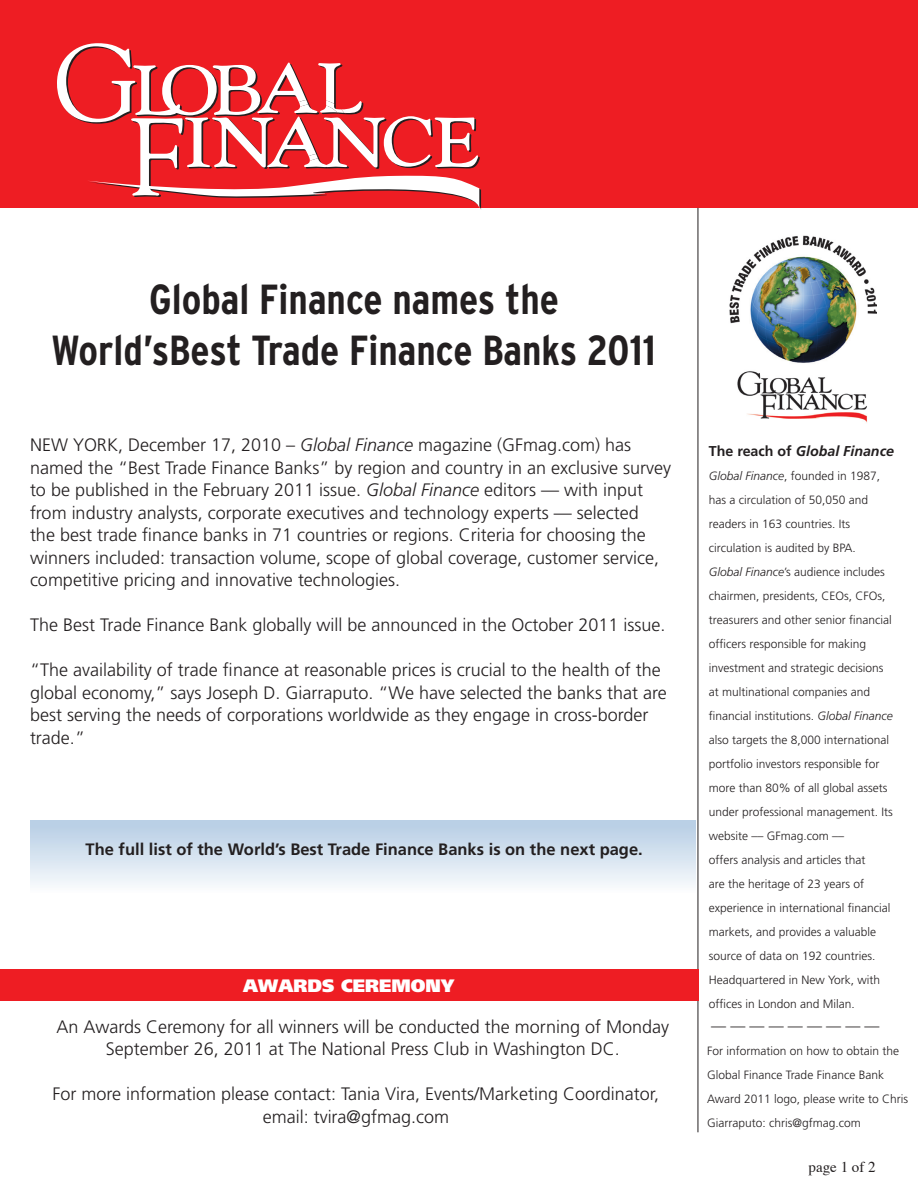
<style>
.page{position:relative;width:918px;height:1188px;background:#fff}
.page>*{position:absolute;margin:0;border:0;box-sizing:border-box;transform-origin:0 0}
.t1{font:700 condensed 42px/51px "Interstate";color:#231f20;text-align:center}
.t2{font:300 18px/22.5px "Frutiger";color:#231f20}
.t3{font:900 18px "Frutiger";color:#fff}
.t4{font:700 16.5px "Frutiger";color:#231f20}
.t5{font:300 15px "Frutiger";color:#231f20}
.t6{font:15px "Times";color:#231f20}
.t7{font:italic 700 14.25px "Frutiger";color:#231f20}
.t8{font:300 12px/24px "Frutiger";color:#231f20}
.s1{font-style:italic}
.s2{font-style:normal}
</style>
<div class="page">
<img style="left:729px;top:235px;width:148px;height:188px">
<div style="left:0;top:0;width:918px;height:208px;background:#ee1d23"></div>
<svg style="left:57px;top:43px;width:424px;height:166px"></svg>
<hr style="left:698px;top:208px;width:1px;height:924px;background:#231f20">
<div style="left:30px;top:820px;width:666px;height:76px;background:linear-gradient(to bottom,#b4cce4,#fefefe)"></div>
<div style="left:0;top:969px;width:698px;height:31px;background:#ee1d23"></div>
<h1 class="t1" style="left:52px;top:274px;width:606px">Global Finance names the<br>World’sBest Trade Finance Banks 2011</h1>
<p class="t2" style="left:30px;top:434px;width:643px">NEW YORK, December 17, 2010 – <span class="s1">Global Finance</span> magazine (GFmag.com) has named the “Best Trade Finance Banks” by region and country in an exclusive survey to be published in the February 2011 issue. <span class="s1">Global Finance</span> editors — with input from industry analysts, corporate executives and technology experts — selected<br>the best trade finance banks in 71 countries or regions. Criteria for choosing the winners included: transaction volume, scope of global coverage, customer service, competitive pricing and innovative technologies.</p>
<p class="t2" style="left:30px;top:614px;width:637px">The Best Trade Finance Bank globally will be announced in the October 2011 issue.</p>
<p class="t2" style="left:30px;top:659px;width:638px">“The availability of trade finance at reasonable prices is crucial to the health of the global economy,” says Joseph D. Giarraputo. “We have selected the banks that are best serving the needs of corporations worldwide as they engage in cross-border trade.”</p>
<p class="t7" style="left:709px;top:443px;width:187px"><span class="s2">The reach of</span> Global Finance</p>
<p class="t8" style="left:709px;top:464px;width:186px"><span class="s1">Global Finance</span>, founded in 1987, has a circulation of 50,050 and readers in 163 countries. Its circulation is audited by BPA.<br><span class="s1">Global Finance</span>’s audience includes chairmen, presidents, CEOs, CFOs, treasurers and other senior financial officers responsible for making investment and strategic decisions at multinational companies and financial institutions. <span class="s1">Global Finance </span>also targets the 8,000 international portfolio investors responsible for more than 80% of all global assets under professional management. Its website –– GFmag.com ––<br>offers analysis and articles that<br>are the heritage of 23 years of experience in international financial markets, and provides a valuable source of data on 192 countries.<br>Headquartered in New York, with offices in London and Milan.</p>
<p class="t4" style="left:86px;top:840px;width:559px">The full list of the World’s Best Trade Finance Banks is on the next page.</p>
<p class="t3" style="left:243px;top:974px;width:213px">AWARDS CEREMONY</p>
<p class="t2" style="left:57px;top:1015px;width:614px;text-align:center">An Awards Ceremony for all winners will be conducted the morning of Monday<br>September 26, 2011 at The National Press Club in Washington DC.</p>
<p class="t5" style="left:711px;top:1017px;width:170px">— — — — — — — — —</p>
<p class="t8" style="left:707px;top:1039px;width:202px">For information on how to obtain the Global Finance Trade Finance Bank Award 2011 logo, please write to Chris Giarraputo: chris@gfmag.com</p>
<p class="t2" style="left:52px;top:1083px;width:608px;text-align:center">For more information please contact: Tania Vira, Events/Marketing Coordinator, email: tvira@gfmag.com</p>
<p class="t6" style="left:809px;top:1153px;width:69px">page 1 of 2</p>
</div>
